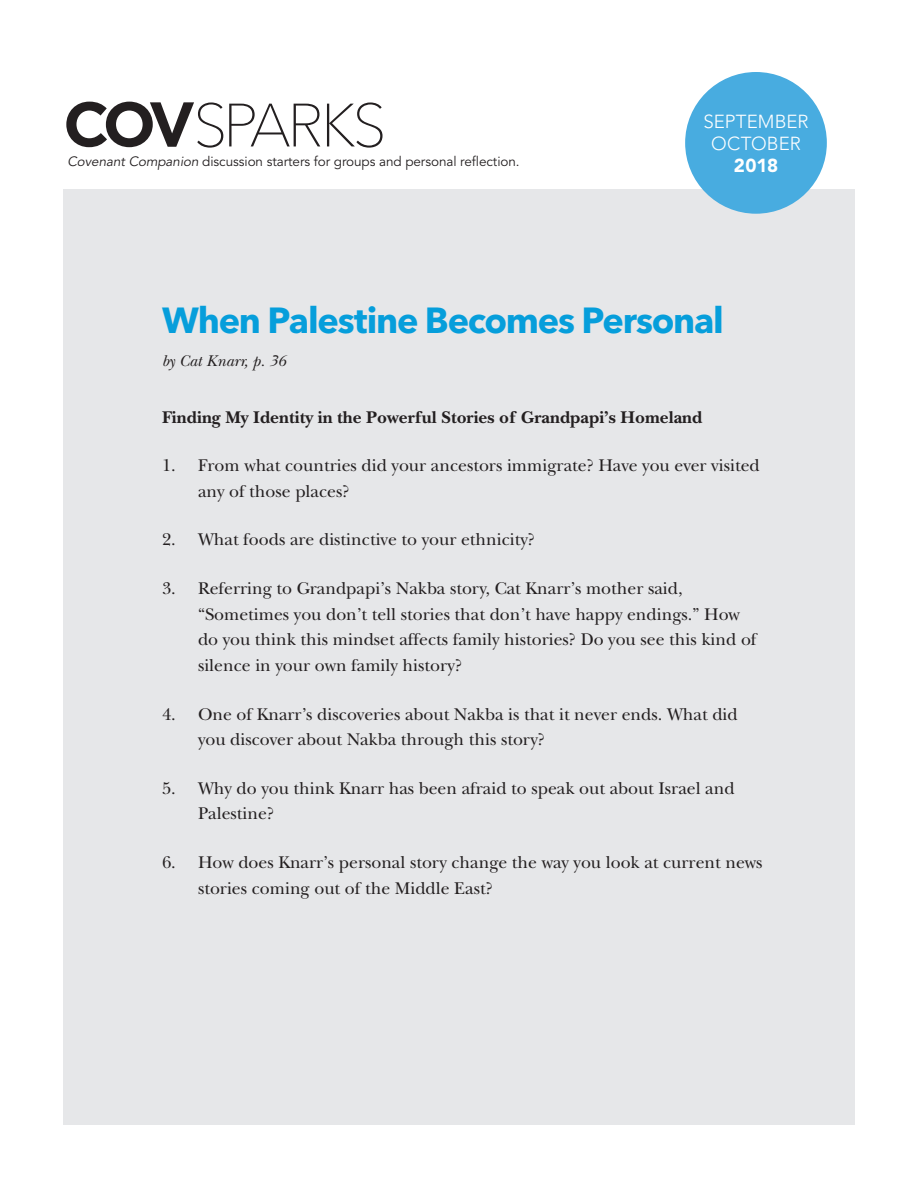
<style>
.page{position:relative;width:918px;height:1188px;background:#fff}
.page>*{position:absolute;margin:0;border:0;box-sizing:border-box;transform-origin:0 0}
.t1{font:100 60.45px "Avenir Next LT Pro";letter-spacing:-.065em;color:#231f20}
.t2{font:700 36px "Avenir Next LT Pro";letter-spacing:-.035em;color:#069edb}
.t3{font:300 18.75px/21.6px "Avenir LT Std";color:#fff;text-align:center}
.t4{font:900 18.75px "Avenir LT Std";color:#fff}
.t5{font:17.7px/25.8px "New Baskerville Std";color:#231f20}
.t6{font:700 17.7px "New Baskerville Std";color:#231f20}
.t7{font:italic 16.2px "New Baskerville Std";color:#231f20}
.t8{font:13.5px "Avenir LT Std";letter-spacing:-.005em;color:#231f20}
.s1{font-family:"Gotham";font-weight:700;font-size:63px}
.s2{font-style:italic}
</style>
<div class="page">
<div style="left:63px;top:189px;width:792px;height:936px;background:#e6e7e9"></div>
<div style="left:685px;top:72px;width:142px;height:142px;background:#48ace0;border-radius:50%"></div>
<h1 class="t1" style="left:63px;top:89px;width:325px"><span class="s1">COV</span>SPARKS</h1>
<p class="t8" style="left:68px;top:154px;width:454px"><span class="s2">Covenant Companion</span> discussion starters for groups and personal reflection.</p>
<p class="t3" style="left:703px;top:111px;width:107px">SEPTEMBER<br>OCTOBER</p>
<p class="t4" style="left:734px;top:154px;width:46px">2018</p>
<h2 class="t2" style="left:162px;top:299px;width:563px">When Palestine Becomes Personal</h2>
<p class="t7" style="left:162px;top:351px;width:126px">by Cat Knarr, p. 36</p>
<p class="t6" style="left:162px;top:407px;width:542px">Finding My Identity in the Powerful Stories of Grandpapi’s Homeland</p>
<p class="t5" style="left:198px;top:453px;width:563px;text-indent:-36px">1. From what countries did your ancestors immigrate? Have you ever visited any of those places?</p>
<p class="t5" style="left:162px;top:527px;width:375px">2. What foods are distinctive to your ethnicity?</p>
<p class="t5" style="left:198px;top:575px;width:560px;text-indent:-36px">3. Referring to Grandpapi’s Nakba story, Cat Knarr’s mother said, “Sometimes you don’t tell stories that don’t have happy endings.” How do you think this mindset affects family histories? Do you see this kind of silence in your own family history?</p>
<p class="t5" style="left:198px;top:701px;width:541px;text-indent:-36px">4. One of Knarr’s discoveries about Nakba is that it never ends. What did you discover about Nakba through this story?</p>
<p class="t5" style="left:198px;top:775px;width:538px;text-indent:-36px">5. Why do you think Knarr has been afraid to speak out about Israel and<br>Palestine?</p>
<p class="t5" style="left:198px;top:849px;width:566px;text-indent:-36px">6. How does Knarr’s personal story change the way you look at current news stories coming out of the Middle East?</p>
</div>
